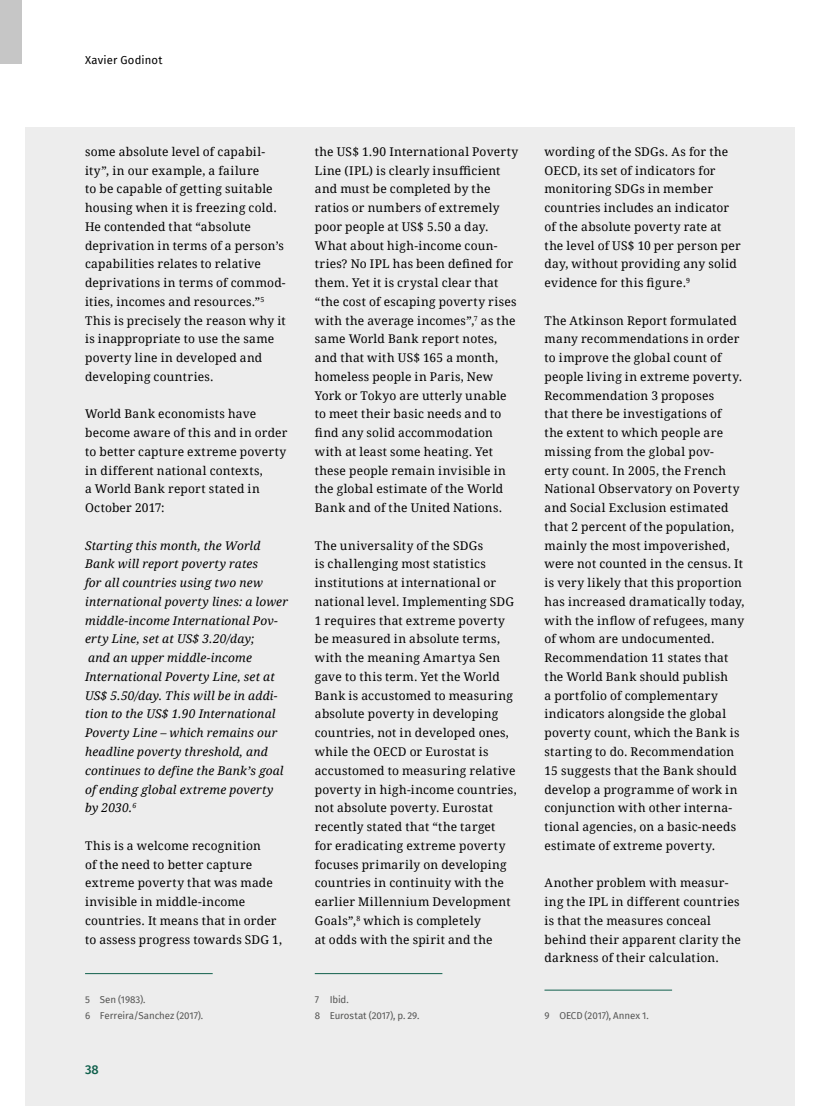
<style>
.page{position:relative;width:821px;height:1106px;background:#fff}
.page>*{position:absolute;margin:0;border:0;box-sizing:border-box;transform-origin:0 0}
.t1{font:500 12.75px "Fira Sans";color:#10604c}
.t2{font:12px/18.8px "Droid Serif";letter-spacing:.02em;color:#000}
.t3{font:italic 12px/18.8px "Droid Serif";letter-spacing:.02em;color:#000}
.t4{font:11.25px "Fira Sans";letter-spacing:.015em;color:#000}
.t5{font:9.75px/16.5px "Fira Sans";letter-spacing:-.01em;color:#575756}
</style>
<div class="page">
<div style="left:26px;top:128px;width:769px;height:978px;background:#ededed"></div>
<div style="left:0;top:0;width:21px;height:64px;background:#c6c6c6"></div>
<hr style="left:85px;top:973px;width:128px;height:1px;background:#10604c">
<hr style="left:315px;top:973px;width:127px;height:1px;background:#10604c">
<hr style="left:544px;top:989px;width:128px;height:1px;background:#10604c">
<p class="t4" style="left:85px;top:51px;width:79px">Xavier Godinot</p>
<p class="t2" style="left:85px;top:142px;width:202px">some absolute level of capabil&shy;ity”, in our example, a failure<br>to be capable of getting suitable housing when it is freezing cold.<br>He contended that “absolute deprivation in terms of a person’s capabilities relates to relative deprivations in terms of commod&shy;ities, incomes and resources.”<sup>5<br></sup>This is precisely the reason why it is inappropriate to use the same poverty line in developed and developing countries.</p>
<p class="t2" style="left:85px;top:404px;width:204px">World Bank economists have become aware of this and in order to better capture extreme poverty in different national contexts,<br>a World Bank report stated in<br>October 2017:</p>
<p class="t3" style="left:85px;top:536px;width:204px">Starting this month, the World<br>Bank will report poverty rates<br>for all countries using two new international poverty lines: a lower middle-income International Pov&shy;erty Line, set at US$ 3.20/day;<br>and an upper middle-income<br>International Poverty Line, set at<br>US$ 5.50/day. This will be in addi&shy;tion to the US$ 1.90 International<br>Poverty Line – which remains our headline poverty threshold, and continues to define the Bank’s goal of ending global extreme poverty by 2030.<sup>6</sup></p>
<p class="t2" style="left:85px;top:835px;width:198px">This is a welcome recognition<br>of the need to better capture extreme poverty that was made invisible in middle-income countries. It means that in order to assess progress towards SDG 1,</p>
<p class="t5" style="left:85px;top:991px;width:120px">5 Sen (1983).<br>6 Ferreira/Sanchez (2017).</p>
<p class="t1" style="left:85px;top:1059px;width:15px">38</p>
<p class="t2" style="left:315px;top:142px;width:205px">the US$ 1.90 International Poverty<br>Line (IPL) is clearly insufficient and must be completed by the ratios or numbers of extremely poor people at US$ 5.50 a day.<br>What about high-income coun&shy;tries? No IPL has been defined for them. Yet it is crystal clear that “the cost of escaping poverty rises with the average incomes”,<sup>7</sup> as the same World Bank report notes, and that with US$ 165 a month, homeless people in Paris, New<br>York or Tokyo are utterly unable to meet their basic needs and to find any solid accommodation with at least some heating. Yet these people remain invisible in the global estimate of the World<br>Bank and of the United Nations.</p>
<p class="t2" style="left:315px;top:535px;width:203px">The universality of the SDGs<br>is challenging most statistics institutions at international or national level. Implementing SDG<br>1 requires that extreme poverty be measured in absolute terms, with the meaning Amartya Sen gave to this term. Yet the World<br>Bank is accustomed to measuring absolute poverty in developing countries, not in developed ones, while the OECD or Eurostat is accustomed to measuring relative poverty in high-income countries, not absolute poverty. Eurostat recently stated that “the target<br>for eradicating extreme poverty focuses primarily on developing countries in continuity with the earlier Millennium Development<br>Goals”,<sup>8</sup> which is completely<br>at odds with the spirit and the</p>
<p class="t5" style="left:315px;top:991px;width:106px">7 Ibid.<br>8 Eurostat (2017), p. 29.</p>
<p class="t2" style="left:544px;top:142px;width:198px">wording of the SDGs. As for the<br>OECD, its set of indicators for monitoring SDGs in member countries includes an indicator of the absolute poverty rate at the level of US$ 10 per person per day, without providing any solid evidence for this figure.<sup>9</sup></p>
<p class="t2" style="left:544px;top:310px;width:202px">The Atkinson Report formulated many recommendations in order to improve the global count of people living in extreme poverty.<br>Recommendation 3 proposes<br>that there be investigations of<br>the extent to which people are missing from the global pov-<br>erty count. In 2005, the French<br>National Observatory on Poverty and Social Exclusion estimated that 2 percent of the population, mainly the most impoverished, were not counted in the census. It is very likely that this proportion has increased dramatically today, with the inflow of refugees, many of whom are undocumented.<br>Recommendation 11 states that the World Bank should publish<br>a portfolio of complementary indicators alongside the global poverty count, which the Bank is starting to do. Recommendation<br>15 suggests that the Bank should develop a programme of work in conjunction with other interna&shy;tional agencies, on a basic-needs estimate of extreme poverty.</p>
<p class="t2" style="left:544px;top:873px;width:198px">Another problem with measur&shy;ing the IPL in different countries is that the measures conceal behind their apparent clarity the darkness of their calculation.</p>
<p class="t5" style="left:544px;top:1007px;width:106px">9 OECD (2017), Annex 1.</p>
</div>
